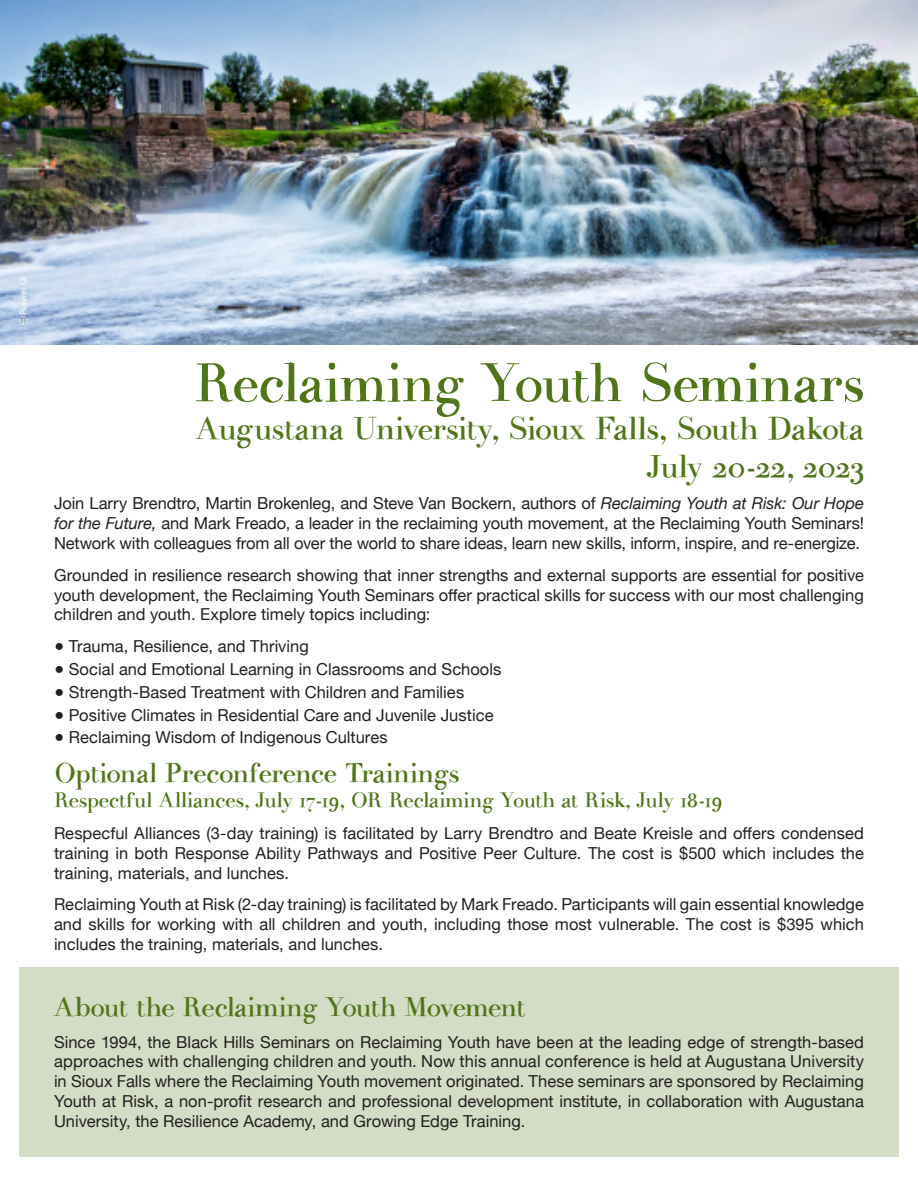
<style>
.page{position:relative;width:918px;height:1188px;background:#fff}
.page>*{position:absolute;margin:0;border:0;box-sizing:border-box;transform-origin:0 0}
.t1{font:54px "Lindys Diner";color:#507518}
.t2{font:31.5px "Lindys Diner";letter-spacing:-.005em;color:#507518}
.t3{font:31.5px "Lindys Diner";letter-spacing:.015em;color:#507518}
.t4{font:27px "Lindys Diner";letter-spacing:-.015em;color:#507518}
.t5{font:21px "Lindys Diner";color:#507518}
.t6{font:16.5px/19.8px "Helvetica Neue";color:#231f20;text-align:justify}
.t7{font:9px "Helvetica Neue";letter-spacing:.01em;color:#fff}
.s1{font-style:italic}
</style>
<div class="page">
<div style="left:19px;top:967px;width:880px;height:190px;background:#d3dcc5"></div>
<img style="left:0;top:0;width:918px;height:344px">
<svg style="left:19px;top:316px;width:8px;height:8px"></svg>
<p class="t7" style="left:17px;top:315px;width:40px;rotate:-90deg">Ruiwei Qi</p>
<p class="t1" style="left:195px;top:358px;width:671px">Reclaiming Youth Seminars</p>
<p class="t2" style="left:196px;top:414px;width:670px">Augustana University, Sioux Falls, South Dakota</p>
<p class="t3" style="left:647px;top:452px;width:219px">July 20-22, 2023</p>
<p class="t6" style="left:54px;top:495px;width:812px">Join Larry Brendtro, Martin Brokenleg, and Steve Van Bockern, authors of <span class="s1">Reclaiming Youth at Risk: Our Hope for the Future,</span> and Mark Freado, a leader in the reclaiming youth movement, at the Reclaiming Youth Seminars!<br>Network with colleagues from all over the world to share ideas, learn new skills, inform, inspire, and re-energize.</p>
<p class="t6" style="left:54px;top:566px;width:812px">Grounded in resilience research showing that inner strengths and external supports are essential for positive youth development, the Reclaiming Youth Seminars offer practical skills for success with our most challenging children and youth. Explore timely topics including:</p>
<p class="t6" style="left:54px;top:637px;width:256px">● Trauma, Resilience, and Thriving</p>
<p class="t6" style="left:54px;top:660px;width:449px">● Social and Emotional Learning in Classrooms and Schools</p>
<p class="t6" style="left:54px;top:683px;width:412px">● Strength-Based Treatment with Children and Families</p>
<p class="t6" style="left:54px;top:706px;width:441px">● Positive Climates in Residential Care and Juvenile Justice</p>
<p class="t6" style="left:54px;top:729px;width:335px">● Reclaiming Wisdom of Indigenous Cultures</p>
<p class="t4" style="left:54px;top:761px;width:407px">Optional Preconference Trainings</p>
<p class="t5" style="left:54px;top:791px;width:669px">Respectful Alliances, July 17-19, OR Reclaiming Youth at Risk, July 18-19</p>
<p class="t6" style="left:54px;top:824px;width:811px">Respecful Alliances (3-day training) is facilitated by Larry Brendtro and Beate Kreisle and offers condensed training in both Response Ability Pathways and Positive Peer Culture. The cost is $500 which includes the training, materials, and lunches.</p>
<p class="t6" style="left:54px;top:896px;width:811px">Reclaiming Youth at Risk (2-day training) is facilitated by Mark Freado. Participants will gain essential knowledge and skills for working with all children and youth, including those most vulnerable. The cost is $395 which includes the training, materials, and lunches.</p>
<p class="t4" style="left:54px;top:995px;width:473px">About the Reclaiming Youth Movement</p>
<p class="t6" style="left:54px;top:1033px;width:811px">Since 1994, the Black Hills Seminars on Reclaiming Youth have been at the leading edge of strength-based approaches with challenging children and youth. Now this annual conference is held at Augustana University in Sioux Falls where the Reclaiming Youth movement originated. These seminars are sponsored by Reclaiming Youth at Risk, a non-profit research and professional development institute, in collaboration with Augustana University, the Resilience Academy, and Growing Edge Training.</p>
</div>
